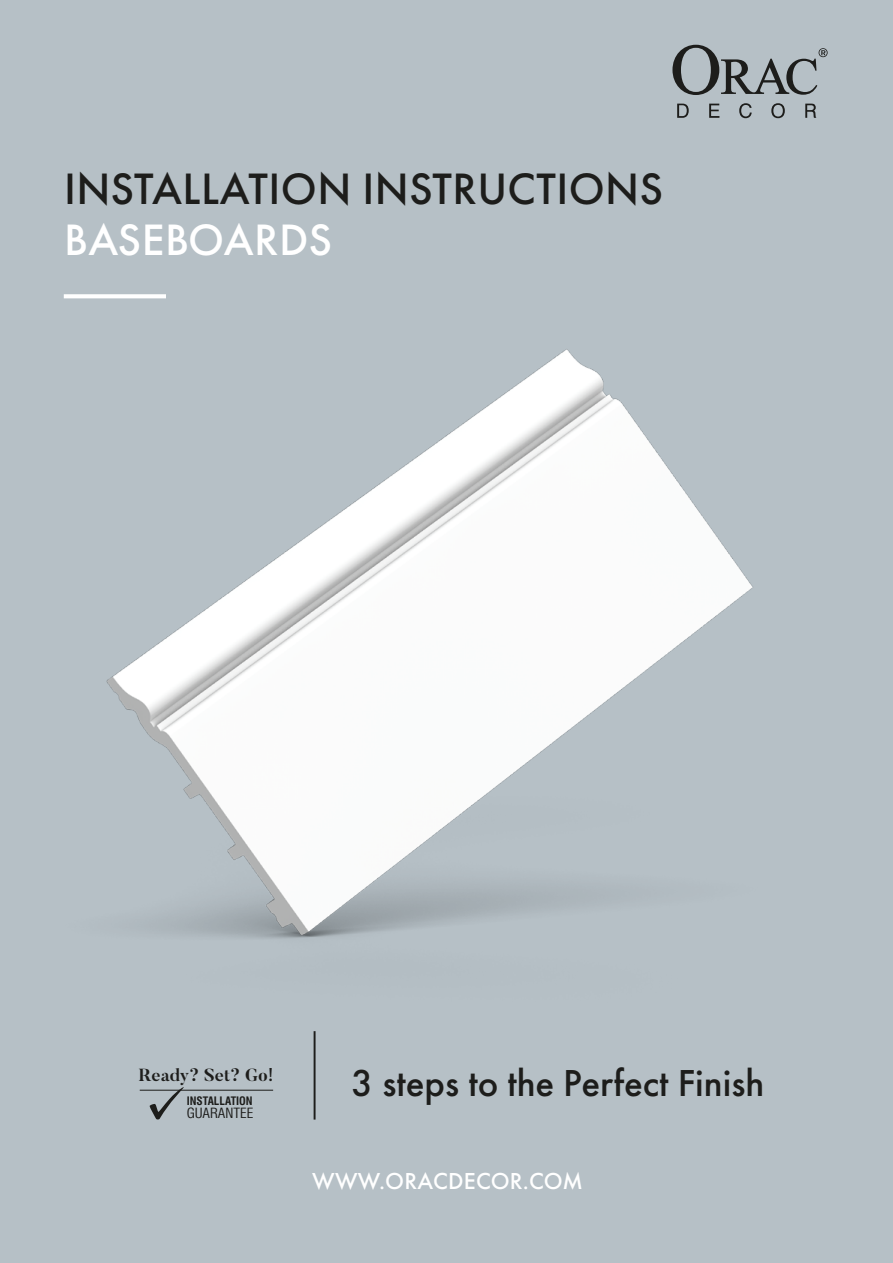
<style>
.page{position:relative;width:893px;height:1263px;background:#b6c0c6}
.page>*{position:absolute;margin:0;border:0;box-sizing:border-box;transform-origin:0 0}
.t1{font:500 45.6px "Futura PT";letter-spacing:.01em;color:#1d1d1b}
.t2{font:500 45.6px "Futura PT";letter-spacing:.01em;color:#fff}
.t3{font:500 39px "Futura PT";color:#1d1d1b}
.t4{font:500 24px "Futura PT";letter-spacing:.01em;color:#fff}
.t5{font:700 17.4px "Butler";color:#1d1d1b}
.t6{font:condensed 13.8px "Swiss 721 TL";color:#1d1d1b}
.t7{font:700 condensed 11.4px "Swiss 721 TL";color:#1d1d1b}
</style>
<div class="page">
<img style="left:106px;top:349px;width:647px;height:771px">
<svg style="left:677px;top:104px;width:12px;height:14px"></svg>
<svg style="left:709px;top:104px;width:10px;height:14px"></svg>
<svg style="left:739px;top:103px;width:13px;height:15px"></svg>
<svg style="left:771px;top:103px;width:14px;height:15px"></svg>
<svg style="left:805px;top:104px;width:11px;height:14px"></svg>
<svg style="left:672px;top:45px;width:156px;height:50px"></svg>
<svg style="left:64px;top:294px;width:102px;height:4px"></svg>
<hr style="left:314px;top:1031px;width:2px;height:88px;background:#1d1d1b">
<svg style="left:150px;top:1087px;width:34px;height:32px"></svg>
<hr style="left:140px;top:1090px;width:133px;height:1px;background:#1d1d1b">
<p class="t1" style="left:64px;top:161px;width:601px">INSTALLATION INSTRUCTIONS</p>
<p class="t2" style="left:64px;top:213px;width:270px">BASEBOARDS</p>
<p class="t5" style="left:139px;top:1064px;width:136px">Ready? Set? Go!</p>
<p class="t7" style="left:187px;top:1093px;width:68px">INSTALLATION</p>
<p class="t6" style="left:187px;top:1105px;width:68px">GUARANTEE</p>
<p class="t3" style="left:351px;top:1059px;width:415px">3 steps to the Perfect Finish</p>
<p class="t4" style="left:312px;top:1166px;width:272px">WWW.ORACDECOR.COM</p>
</div>
